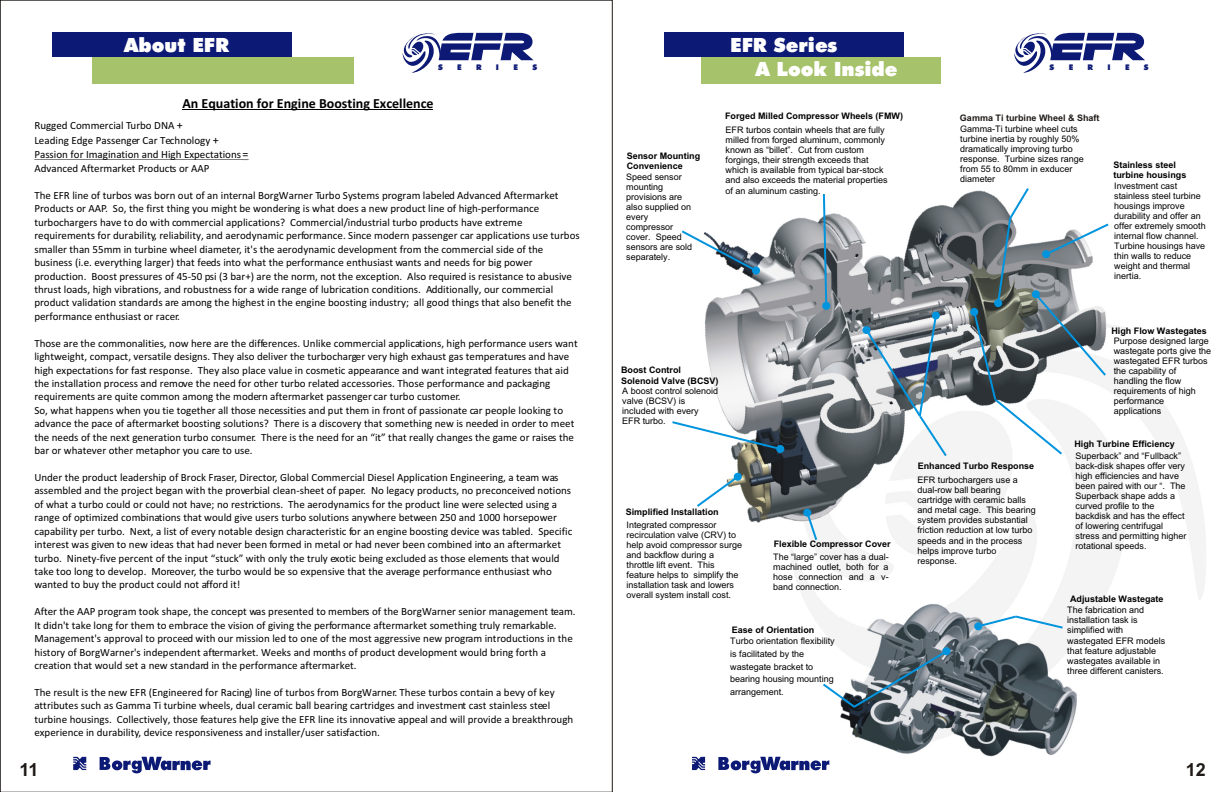
<style>
.page{position:relative;width:1224px;height:792px;background:#fff}
.page>*{position:absolute;margin:0;border:0;box-sizing:border-box;transform-origin:0 0}
.t1{font:19.6px/23.5px "Futura X Blk BT";color:#fff}
.t2{font:700 18px "Arial";color:#1f1a17}
.t3{font:700 14px "Calibri";color:#000}
.t4{font:11px/13.4px "Calibri";color:#000}
.t5{font:9px/10.1px "Arial";color:#000}
.t6{font:700 9px/10.7px "Arial";color:#000}
.t7{font:700 9px "Arial";color:#1f1a17}
.t8{font:7.8px "Futura X Blk BT";color:#0d1a75}
.s1{font-size:12px}
</style>
<div class="page">
<img style="left:681px;top:192px;width:449px;height:344px">
<svg style="left:822px;top:194px;width:8px;height:116px"></svg>
<svg style="left:672px;top:421px;width:112px;height:32px"></svg>
<svg style="left:697px;top:473px;width:45px;height:34px"></svg>
<svg style="left:682px;top:230px;width:78px;height:45px"></svg>
<svg style="left:862px;top:312px;width:85px;height:144px"></svg>
<div style="left:92px;top:57px;width:261px;height:27px;background:#a6c26b"></div>
<div style="left:52px;top:32px;width:240px;height:25px;background:#0d1a75"></div>
<svg style="left:73px;top:757px;width:138px;height:17px"></svg>
<hr style="left:182px;top:109px;width:251px;height:1px;background:#000">
<hr style="left:34px;top:159px;width:209px;height:1px;background:#000">
<div style="left:664px;top:32px;width:240px;height:25px;background:#0d1a75"></div>
<div style="left:701px;top:57px;width:240px;height:27px;background:#a6c26b"></div>
<svg style="left:692px;top:757px;width:137px;height:17px"></svg>
<svg style="left:970px;top:188px;width:139px;height:266px"></svg>
<svg style="left:1014px;top:32px;width:131px;height:41px"></svg>
<svg style="left:403px;top:32px;width:131px;height:41px"></svg>
<svg style="left:803px;top:509px;width:14px;height:31px"></svg>
<img style="left:840px;top:604px;width:237px;height:153px">
<svg style="left:823px;top:647px;width:128px;height:61px"></svg>
<svg style="left:974px;top:616px;width:89px;height:14px"></svg>
<h1 class="t1" style="left:124px;top:35px;width:106px">About EFR</h1>
<h1 class="t1" style="left:755px;top:35px;width:144px;text-indent:-25px">EFR Series<br>A Look Inside</h1>
<p class="t8" style="left:438px;top:64px;width:6px">S</p>
<p class="t8" style="left:457px;top:64px;width:6px">E</p>
<p class="t8" style="left:476px;top:64px;width:7px">R</p>
<p class="t8" style="left:496px;top:64px;width:5px">I</p>
<p class="t8" style="left:513px;top:64px;width:6px">E</p>
<p class="t8" style="left:532px;top:64px;width:6px">S</p>
<p class="t8" style="left:1050px;top:64px;width:6px">S</p>
<p class="t8" style="left:1069px;top:64px;width:6px">E</p>
<p class="t8" style="left:1088px;top:64px;width:7px">R</p>
<p class="t8" style="left:1108px;top:64px;width:5px">I</p>
<p class="t8" style="left:1125px;top:64px;width:6px">E</p>
<p class="t8" style="left:1144px;top:64px;width:6px">S</p>
<p class="t3" style="left:182px;top:97px;width:253px">An Equation for Engine Boosting Excellence</p>
<p class="t4" style="left:34px;top:119px;width:216px;line-height:14.3px">Rugged Commercial Turbo DNA <span class="s1">+<br></span>Leading Edge Passenger Car Technology <span class="s1">+ </span>Passion for Imagination and High Expectations <span class="s1">= </span>Advanced Aftermarket Products or AAP</p>
<p class="t4" style="left:34px;top:190px;width:547px">The EFR line of turbos was born out of an internal BorgWarner Turbo Systems program labeled Advanced Aftermarket Products or AAP. So, the first thing you might be wondering is what does a new product line of high-performance turbochargers have to do with commercial applications? Commercial/industrial turbo products have extreme requirements for durability, reliability, and aerodynamic performance. Since modern passenger car applications use turbos smaller than 55mm in turbine wheel diameter, it's the aerodynamic development from the commercial side of the business (i.e. everything larger) that feeds into what the performance enthusiast wants and needs for big power production. Boost pressures of 45-50 psi (3 bar+) are the norm, not the exception. Also required is resistance to abusive thrust loads, high vibrations, and robustness for a wide range of lubrication conditions. Additionally, our commercial product validation standards are among the highest in the engine boosting industry; all good things that also benefit the performance enthusiast or racer.</p>
<p class="t4" style="left:34px;top:337px;width:545px">Those are the commonalities, now here are the differences. Unlike commercial applications, high performance users want lightweight, compact, versatile designs. They also deliver the turbocharger very high exhaust gas temperatures and have high expectations for fast response. They also place value in cosmetic appearance and want integrated features that aid the installation process and remove the need for other turbo related accessories. Those performance and packaging requirements are quite common among the modern aftermarket passenger car turbo customer.<br>So, what happens when you tie together all those necessities and put them in front of passionate car people looking to advance the pace of aftermarket boosting solutions? There is a discovery that something new is needed in order to meet the needs of the next generation turbo consumer. There is the need for an “it” that really changes the game or raises the bar or whatever other metaphor you care to use.</p>
<p class="t4" style="left:34px;top:472px;width:540px">Under the product leadership of Brock Fraser, Director, Global Commercial Diesel Application Engineering, a team was assembled and the project began with the proverbial clean-sheet of paper. No legacy products, no preconceived notions of what a turbo could or could not have; no restrictions. The aerodynamics for the product line were selected using a range of optimized combinations that would give users turbo solutions anywhere between 250 and 1000 horsepower capability per turbo. Next, a list of every notable design characteristic for an engine boosting device was tabled. Specific interest was given to new ideas that had never been formed in metal or had never been combined into an aftermarket turbo. Ninety-five percent of the input “stuck” with only the truly exotic being excluded as those elements that would take too long to develop. Moreover, the turbo would be so expensive that the average performance enthusiast who wanted to buy the product could not afford it!</p>
<p class="t4" style="left:34px;top:606px;width:543px">After the AAP program took shape, the concept was presented to members of the BorgWarner senior management team.<br>It didn't take long for them to embrace the vision of giving the performance aftermarket something truly remarkable.<br>Management's approval to proceed with our mission led to one of the most aggressive new program introductions in the history of BorgWarner's independent aftermarket. Weeks and months of product development would bring forth a creation that would set a new standard in the performance aftermarket.</p>
<p class="t4" style="left:34px;top:686px;width:540px">The result is the new EFR (Engineered for Racing) line of turbos from BorgWarner. These turbos contain a bevy of key attributes such as Gamma Ti turbine wheels, dual ceramic ball bearing cartridges and investment cast stainless steel turbine housings. Collectively, those features help give the EFR line its innovative appeal and will provide a breakthrough experience in durability, device responsiveness and installer/user satisfaction.</p>
<p class="t6" style="left:627px;top:151px;width:75px;line-height:10.3px">Sensor Mounting<br>Convenience</p>
<p class="t5" style="left:626px;top:172px;width:68px">Speed sensor mounting provisions are also supplied on every compressor cover. Speed sensors are sold separately.</p>
<p class="t6" style="left:725px;top:112px;width:180px">Forged Milled Compressor Wheels (FMW)</p>
<p class="t5" style="left:726px;top:126px;width:164px">EFR turbos contain wheels that are fully milled from forged aluminum, commonly known as “billet”. Cut from custom forgings, their strength exceeds that which is available from typical bar-stock and also exceeds the material properties of an aluminum casting.</p>
<p class="t7" style="left:960px;top:114px;width:141px">Gamma Ti turbine Wheel &amp; Shaft</p>
<p class="t5" style="left:960px;top:125px;width:125px">Gamma-Ti turbine wheel cuts turbine inertia by roughly 50% dramatically improving turbo response. Turbine sizes range from 55 to 80mm in exducer diameter</p>
<p class="t6" style="left:1113px;top:160px;width:75px">Stainless steel turbine housings</p>
<p class="t5" style="left:1114px;top:182px;width:93px">Investment cast stainless steel turbine housings improve durability and offer an offer extremely smooth internal flow channel.<br>Turbine housings have thin walls to reduce weight and thermal inertia.</p>
<p class="t6" style="left:621px;top:365px;width:99px;line-height:11.4px">Boost Control<br>Solenoid Valve (BCSV)</p>
<p class="t5" style="left:622px;top:387px;width:98px">A boost control solenoid valve (BCSV) is included with every<br>EFR turbo.</p>
<p class="t6" style="left:626px;top:507px;width:95px">Simplified Installation</p>
<p class="t5" style="left:627px;top:521px;width:117px">Integrated compressor recirculation valve (CRV) to help avoid compressor surge and backflow during a throttle lift event. This feature helps to simplify the installation task and lowers overall system install cost.</p>
<p class="t6" style="left:774px;top:540px;width:119px">Flexible Compressor Cover</p>
<p class="t5" style="left:773px;top:552px;width:117px;text-align:justify">The “large” cover has a dual&shy;machined outlet, both for a hose connection and a v&shy;band connection.</p>
<p class="t6" style="left:732px;top:625px;width:84px">Ease of Orientation</p>
<p class="t5" style="left:730px;top:635px;width:106px;line-height:12.7px">Turbo orientation flexibility is facilitated by the wastegate bracket to bearing housing mounting arrangement.</p>
<p class="t6" style="left:918px;top:462px;width:118px">Enhanced Turbo Response</p>
<p class="t5" style="left:917px;top:476px;width:120px">EFR turbochargers use a dual-row ball bearing cartridge with ceramic balls and metal cage. This bearing system provides substantial friction reduction at low turbo speeds and in the process helps improve turbo response.</p>
<p class="t6" style="left:1111px;top:326px;width:97px">High Flow Wastegates</p>
<p class="t5" style="left:1114px;top:337px;width:99px">Purpose designed large wastegate ports give the wastegated EFR turbos the capability of handling the flow requirements of high performance applications</p>
<p class="t5" style="left:1076px;top:451px;width:113px">Superback” and “Fullback” back-disk shapes offer very high efficiencies and have been paired with our “. The<br>Superback shape adds a curved profile to the backdisk and has the effect of lowering centrifugal stress and permitting higher rotational speeds.</p>
<p class="t6" style="left:1074px;top:439px;width:102px">High Turbine Efficiency</p>
<p class="t6" style="left:1070px;top:595px;width:95px">Adjustable Wastegate</p>
<p class="t5" style="left:1067px;top:606px;width:100px">The fabrication and installation task is simplified with wastegated EFR models that feature adjustable wastegates available in three different canisters.</p>
<h2 class="t2" style="left:20px;top:763px;width:21px">11</h2>
<h2 class="t2" style="left:1186px;top:763px;width:22px">12</h2>
</div>
